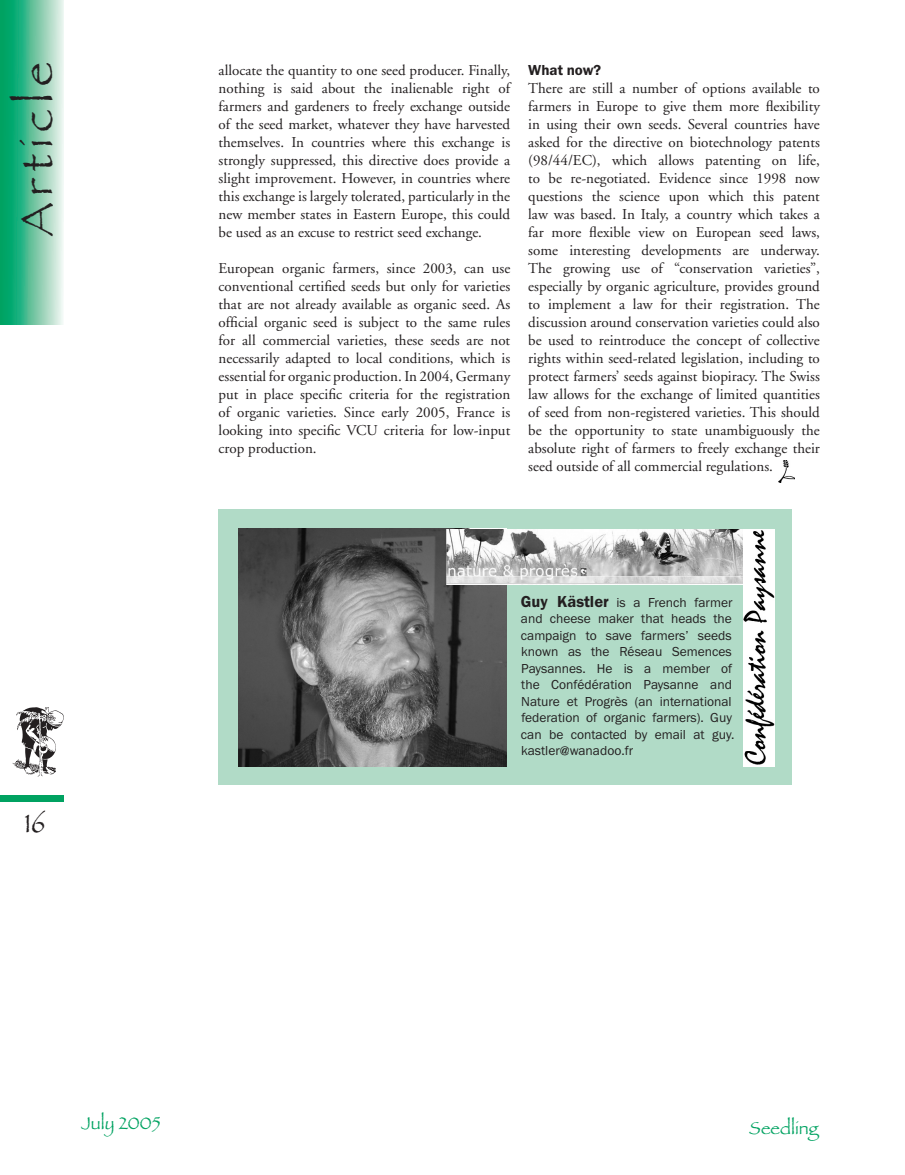
<style>
.page{position:relative;width:905px;height:1175px;background:#fff}
.page>*{position:absolute;margin:0;border:0;box-sizing:border-box;transform-origin:0 0}
.t1{font:45px "Papyrus Plain";letter-spacing:.15em;color:#231f20}
.t2{font:27px "Papyrus Plain";color:#231f20}
.t3{font:18px "Papyrus Plain";color:#00a261}
.t4{font:15px/18px "Adobe Garamond";color:#231f20;text-align:justify}
.t5{font:600 15px "Franklin Got ITC";color:#231f20}
.t6{font:13.5px/16.5px "Franklin Got ITC";color:#231f20}
.s1{font-weight:600;font-size:16.5px}
</style>
<div class="page">
<div style="left:0;top:795px;width:64px;height:6px;background:#00a261"></div>
<svg style="left:12px;top:707px;width:52px;height:69px"></svg>
<svg style="left:0;top:0;width:64px;height:324px;background:#63c49f"></svg>
<div style="left:219px;top:509px;width:573px;height:275px;background:#b1dbc7"></div>
<img style="left:238px;top:528px;width:268px;height:238px">
<img style="left:446px;top:529px;width:297px;height:55px">
<img style="left:743px;top:529px;width:31px;height:237px">
<img style="left:778px;top:461px;width:16px;height:21px">
<h1 class="t1" style="left:10px;top:236px;width:175px;rotate:-90deg">Article</h1>
<p class="t4" style="left:219px;top:61px;width:293px">allocate the quantity to one seed producer. Finally, nothing is said about the inalienable right of farmers and gardeners to freely exchange outside of the seed market, whatever they have harvested themselves. In countries where this exchange is strongly suppressed, this directive does provide a slight improvement. However, in countries where this exchange is largely tolerated, particularly in the new member states in Eastern Europe, this could be used as an excuse to restrict seed exchange.</p>
<p class="t4" style="left:219px;top:259px;width:293px">European organic farmers, since 2003, can use conventional certified seeds but only for varieties that are not already available as organic seed. As official organic seed is subject to the same rules for all commercial varieties, these seeds are not necessarily adapted to local conditions, which is essential for organic production. In 2004, Germany put in place specific criteria for the registration of organic varieties. Since early 2005, France is looking into specific VCU criteria for low-input crop production.</p>
<p class="t5" style="left:528px;top:61px;width:74px">What now?</p>
<p class="t4" style="left:528px;top:80px;width:293px">There are still a number of options available to farmers in Europe to give them more flexibility in using their own seeds. Several countries have asked for the directive on biotechnology patents (98/44/EC), which allows patenting on life, to be re-negotiated. Evidence since 1998 now questions the science upon which this patent law was based. In Italy, a country which takes a far more flexible view on European seed laws, some interesting developments are underway.<br>The growing use of “conservation varieties”, especially by organic agriculture, provides ground to implement a law for their registration. The discussion around conservation varieties could also be used to reintroduce the concept of collective rights within seed-related legislation, including to protect farmers’ seeds against biopiracy. The Swiss law allows for the exchange of limited quantities of seed from non-registered varieties. This should be the opportunity to state unambiguously the absolute right of farmers to freely exchange their seed outside of all commercial regulations.</p>
<h2 class="t2" style="left:25px;top:807px;width:23px">16</h2>
<p class="t6" style="left:521px;top:594px;width:215px"><span class="s1">Guy Kästler</span> is a French farmer and cheese maker that heads the campaign to save farmers’ seeds known as the Réseau Semences<br>Paysannes. He is a member of the Confédération Paysanne and<br>Nature et Progrès (an international federation of organic farmers). Guy can be contacted by email at guy. kastler@wanadoo.fr</p>
<p class="t3" style="left:81px;top:1111px;width:81px">July 2005</p>
<p class="t3" style="left:749px;top:1117px;width:71px">Seedling</p>
</div>
